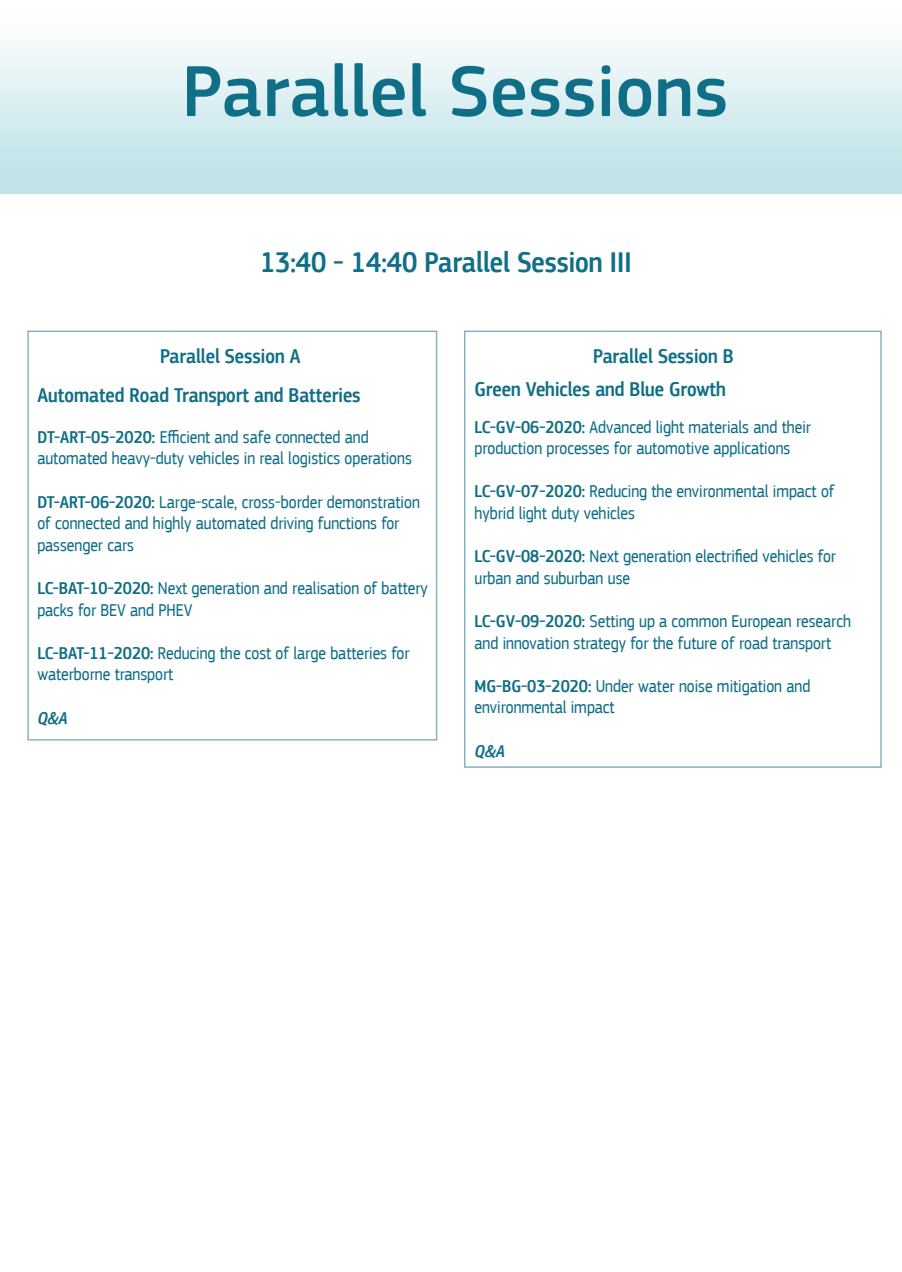
<style>
.page{position:relative;width:902px;height:1272px;background:#fff}
.page>*{position:absolute;margin:0;border:0;box-sizing:border-box;transform-origin:0 0}
.t1{font:500 75px "EC Square Sans Pro";color:#106f87}
.t2{font:500 30px "EC Square Sans Cond Pro";color:#106f87}
.t3{font:500 21px/38.7px "EC Square Sans Cond Pro";color:#106f87}
.t4{font:18px/21.6px "EC Square Sans Cond Pro";color:#106f87}
.t5{font:18px "EC Square Sans Cond Pro Medium Itali";color:#106f87}
.s1{font-weight:500}
</style>
<div class="page">
<div style="left:0;top:4px;width:902px;height:189px;background:linear-gradient(to bottom,#fff,#b9e1e6)"></div>
<h1 class="t1" style="left:182px;top:48px;width:548px">Parallel Sessions</h1>
<h2 class="t2" style="left:260px;top:245px;width:373px">13:40 - 14:40 Parallel Session III</h2>
<p class="t3" style="left:37px;top:337px;width:325px;text-indent:123px">Parallel Session A<br>Automated Road Transport and Batteries</p>
<p class="t4" style="left:37px;top:426px;width:376px"><span class="s1">DT-ART-05-2020:</span> Efficient and safe connected and automated heavy-duty vehicles in real logistics operations</p>
<p class="t4" style="left:37px;top:491px;width:384px"><span class="s1">DT-ART-06-2020:</span> Large-scale, cross-border demonstration of connected and highly automated driving functions for passenger cars</p>
<p class="t4" style="left:37px;top:577px;width:392px"><span class="s1">LC-BAT-10-2020:</span> Next generation and realisation of battery packs for BEV and PHEV</p>
<p class="t4" style="left:37px;top:642px;width:374px"><span class="s1">LC-BAT-11-2020:</span> Reducing the cost of large batteries for waterborne transport</p>
<p class="t5" style="left:37px;top:707px;width:32px">Q&amp;A</p>
<p class="t3" style="left:593px;top:337px;width:142px">Parallel Session B</p>
<p class="t3" style="left:474px;top:370px;width:253px">Green Vehicles and Blue Growth</p>
<p class="t4" style="left:474px;top:416px;width:338px"><span class="s1">LC-GV-06-2020:</span> Advanced light materials and their production processes for automotive applications</p>
<p class="t4" style="left:474px;top:481px;width:362px"><span class="s1">LC-GV-07-2020:</span> Reducing the environmental impact of hybrid light duty vehicles</p>
<p class="t4" style="left:474px;top:546px;width:363px"><span class="s1">LC-GV-08-2020:</span> Next generation electrified vehicles for urban and suburban use</p>
<p class="t4" style="left:474px;top:610px;width:378px"><span class="s1">LC-GV-09-2020:</span> Setting up a common European research and innovation strategy for the future of road transport</p>
<p class="t4" style="left:474px;top:675px;width:337px"><span class="s1">MG-BG-03-2020:</span> Under water noise mitigation and environmental impact</p>
<p class="t5" style="left:474px;top:740px;width:32px">Q&amp;A</p>
</div>
